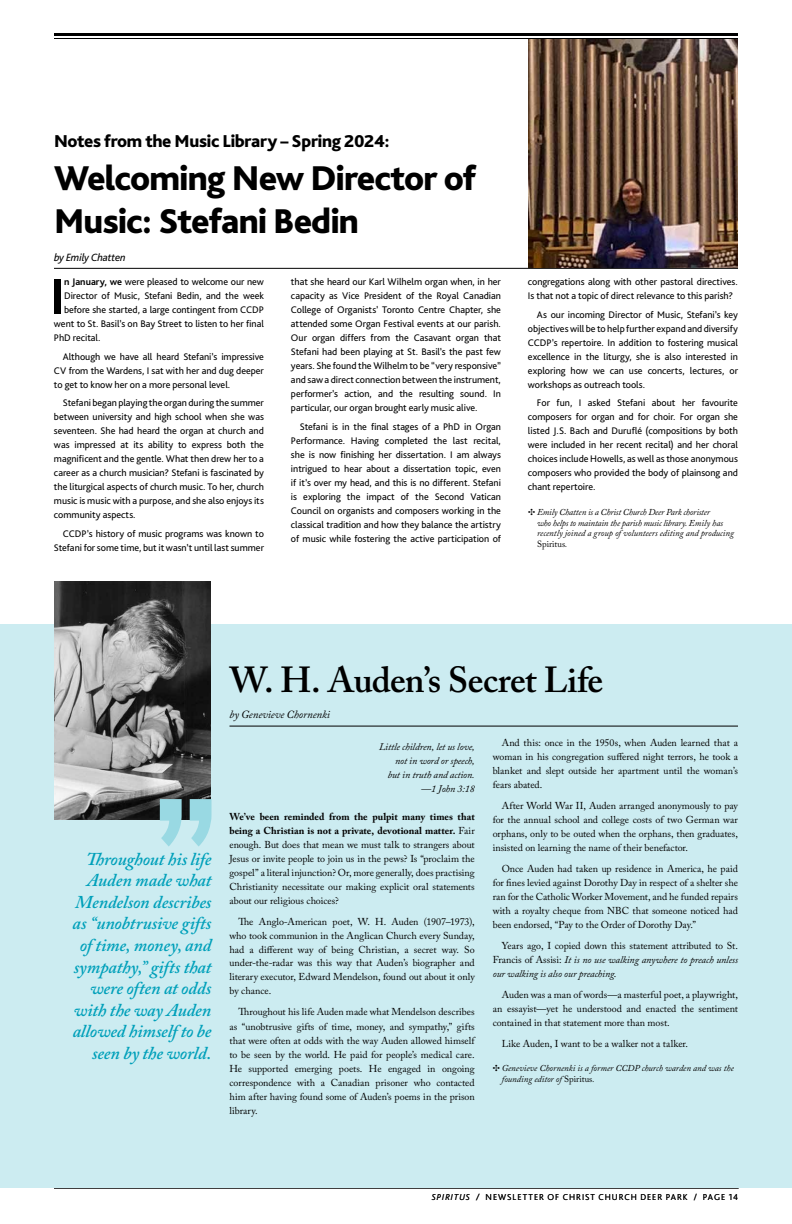
<style>
.page{position:relative;width:792px;height:1224px;background:#fff}
.page>*{position:absolute;margin:0;border:0;box-sizing:border-box;transform-origin:0 0}
.t1{font:700 52.5px "Bliss Pro";color:#000}
.t2{font:800 36px/43.2px "Bliss Pro";letter-spacing:-.025em;color:#000}
.t3{font:600 36px "Adobe Caslon Pro";letter-spacing:-.02em;color:#000}
.t4{font:italic 600 18px/21.6px "Adobe Caslon Pro";letter-spacing:-.01em;color:#00a0ba;text-align:right}
.t5{font:800 18px "Bliss Pro";letter-spacing:-.015em;color:#000}
.t6{font:italic 11px "Adobe Caslon Pro";letter-spacing:-.005em;color:#000}
.t7{font:italic 11px "Bliss Pro";letter-spacing:-.01em;color:#000}
.t8{font:10px/14px "Bliss Pro";letter-spacing:-.005em;color:#000;text-align:justify}
.t9{font:10px/14px "Adobe Caslon Pro";letter-spacing:-.005em;color:#000;text-align:justify}
.t10{font:italic 10px/14px "Adobe Caslon Pro";letter-spacing:-.01em;color:#000;text-align:right}
.t11{font:italic 9px/10.8px "Adobe Caslon Pro";color:#000}
.t12{font:300 9px "Bliss Pro";letter-spacing:.105em;color:#000}
.t13{font:italic 300 9px "Bliss Pro";letter-spacing:.1em;color:#000}
.s1{font-weight:700}
.s2{font-style:normal}
</style>
<div class="page">
<hr style="left:54px;top:33px;width:684px;height:3px;background:#000">
<hr style="left:54px;top:38px;width:684px;height:1px;background:#000">
<hr style="left:54px;top:1188px;width:685px;height:1px;background:#000">
<div style="left:0;top:624px;width:792px;height:564px;background:#ccecf1"></div>
<hr style="left:54px;top:268px;width:684px;height:1px;background:#000">
<hr style="left:230px;top:726px;width:508px;height:1px;background:#000">
<img style="left:528px;top:39px;width:210px;height:228px">
<img style="left:54px;top:582px;width:157px;height:238px">
<svg style="left:160px;top:799px;width:52px;height:48px"></svg>
<h3 class="t5" style="left:54px;top:130px;width:337px">Notes from the Music Library – Spring 2024:</h3>
<h2 class="t2" style="left:54px;top:156px;width:424px">Welcoming New Director of<br>Music: Stefani Bedin</h2>
<p class="t7" style="left:54px;top:250px;width:73px">by Emily Chatten</p>
<h1 class="t1" style="left:50px;top:263px;width:16px">I</h1>
<p class="t8" style="left:64px;top:275px;width:201px"><span class="s1">n January, we</span> were pleased to welcome our new</p>
<p class="t8" style="left:291px;top:275px;width:212px">that she heard our Karl Wilhelm organ when, in her capacity as Vice President of the Royal Canadian College of Organists’ Toronto Centre Chapter, she attended some Organ Festival events at our parish.<br>Our organ differs from the Casavant organ that Stefani had been playing at St. Basil’s the past few years. She found the Wilhelm to be “very responsive” and saw a direct connection between the instrument, performer’s action, and the resulting sound. In particular, our organ brought early music alive.</p>
<p class="t8" style="left:291px;top:419px;width:212px;text-indent:9px">Stefani is in the final stages of a PhD in Organ Performance. Having completed the last recital, she is now finishing her dissertation. I am always intrigued to hear about a dissertation topic, even if it’s over my head, and this is no different. Stefani is exploring the impact of the Second Vatican Council on organists and composers working in the classical tradition and how they balance the artistry of music while fostering the active participation of</p>
<p class="t8" style="left:64px;top:289px;width:201px">Director of Music, Stefani Bedin, and the week</p>
<p class="t8" style="left:64px;top:303px;width:201px">before she started, a large contingent from CCDP</p>
<p class="t8" style="left:54px;top:317px;width:211px">went to St. Basil’s on Bay Street to listen to her final</p>
<p class="t8" style="left:54px;top:331px;width:48px">PhD recital.</p>
<p class="t8" style="left:54px;top:349px;width:211px;text-indent:9px">Although we have all heard Stefani’s impressive CV from the Wardens, I sat with her and dug deeper to get to know her on a more personal level.</p>
<p class="t8" style="left:54px;top:396px;width:212px;text-indent:9px">Stefani began playing the organ during the summer between university and high school when she was seventeen. She had heard the organ at church and was impressed at its ability to express both the magnificent and the gentle. What then drew her to a career as a church musician? Stefani is fascinated by the liturgical aspects of church music. To her, church music is music with a purpose, and she also enjoys its community aspects.</p>
<p class="t8" style="left:54px;top:526px;width:212px;text-align:right">CCDP’s history of music programs was known to<br>Stefani for some time, but it wasn’t until last summer</p>
<p class="t8" style="left:528px;top:275px;width:211px">congregations along with other pastoral directives.<br>Is that not a topic of direct relevance to this parish?</p>
<p class="t8" style="left:528px;top:307px;width:212px;text-indent:9px">As our incoming Director of Music, Stefani’s key objectives will be to help further expand and diversify CCDP’s repertoire. In addition to fostering musical excellence in the liturgy, she is also interested in exploring how we can use concerts, lectures, or workshops as outreach tools.</p>
<p class="t8" style="left:528px;top:396px;width:212px;text-indent:9px">For fun, I asked Stefani about her favourite composers for organ and for choir. For organ she listed J.S. Bach and Duruflé (compositions by both were included in her recent recital) and her choral choices include Howells, as well as those anonymous composers who provided the body of plainsong and chant repertoire.</p>
<p class="t11" style="left:537px;top:506px;width:199px;text-indent:-9px">✣ Emily Chatten is a Christ Church Deer Park chorister<br>who helps to maintain the parish music library. Emily has recently joined a group of volunteers editing and producing <span class="s2">Spiritus</span>.</p>
<h3 class="t4" style="left:73px;top:848px;width:140px">Throughout his life<br>Auden made what<br>Mendelson describes as “unobtrusive gifts of time, money, and sympathy,” gifts that were often at odds with the way Auden allowed himself to be seen by the world.</h3>
<h2 class="t3" style="left:230px;top:658px;width:375px">W. H. Auden’s Secret Life</h2>
<p class="t6" style="left:230px;top:708px;width:102px">by Genevieve Chornenki</p>
<p class="t10" style="left:379px;top:740px;width:97px">Little children, let us love, not in word or speech,<br>but in truth and action. —1 John 3:18</p>
<p class="t9" style="left:230px;top:809px;width:247px"><span class="s1">We’ve been reminded from the pulpit many times that being a Christian is not a private, devotional matter.</span> Fair enough. But does that mean we must talk to strangers about Jesus or invite people to join us in the pews? Is “proclaim the gospel” a literal injunction? Or, more generally, does practising Christianity necessitate our making explicit oral statements about our religious choices?</p>
<p class="t9" style="left:230px;top:914px;width:247px;text-indent:9px">The Anglo-American poet, W. H. Auden (1907–1973), who took communion in the Anglican Church every Sunday, had a different way of being Christian, a secret way. So under-the-radar was this way that Auden’s biographer and literary executor, Edward Mendelson, found out about it only by chance.</p>
<p class="t9" style="left:230px;top:1005px;width:247px;text-indent:9px">Throughout his life Auden made what Mendelson describes as “unobtrusive gifts of time, money, and sympathy,” gifts that were often at odds with the way Auden allowed himself to be seen by the world. He paid for people’s medical care.<br>He supported emerging poets. He engaged in ongoing correspondence with a Canadian prisoner who contacted him after having found some of Auden’s poems in the prison library.</p>
<p class="t9" style="left:493px;top:735px;width:247px;text-indent:9px">And this: once in the 1950s, when Auden learned that a woman in his congregation suffered night terrors, he took a blanket and slept outside her apartment until the woman’s fears abated.</p>
<p class="t9" style="left:493px;top:798px;width:247px;text-indent:9px">After World War II, Auden arranged anonymously to pay for the annual school and college costs of two German war orphans, only to be outed when the orphans, then graduates, insisted on learning the name of their benefactor.</p>
<p class="t9" style="left:493px;top:861px;width:247px;text-indent:9px">Once Auden had taken up residence in America, he paid for fines levied against Dorothy Day in respect of a shelter she ran for the Catholic Worker Movement, and he funded repairs with a royalty cheque from NBC that someone noticed had been endorsed, “Pay to the Order of Dorothy Day.”</p>
<p class="t10" style="left:493px;top:938px;width:247px;text-align:justify;text-indent:9px"><span class="s2">Years ago, I copied down this statement attributed to St.<br>Francis of Assisi:</span> It is no use walking anywhere to preach unless our walking is also our preaching<span class="s2">.</span></p>
<p class="t9" style="left:493px;top:987px;width:247px;text-indent:9px">Auden was a man of words—a masterful poet, a playwright, an essayist—yet he understood and enacted the sentiment contained in that statement more than most.</p>
<p class="t9" style="left:502px;top:1036px;width:188px">Like Auden, I want to be a walker not a talker.</p>
<p class="t11" style="left:502px;top:1063px;width:234px;text-indent:-9px">✣ Genevieve Chornenki is a former CCDP church warden and was the founding editor of <span class="s2">Spiritus</span>.</p>
<p class="t13" style="left:432px;top:1192px;width:49px">SPIRITUS /</p>
<p class="t12" style="left:486px;top:1192px;width:213px">NEWSLETTER OF CHRIST CHURCH DEER PARK /</p>
<p class="t12" style="left:703px;top:1192px;width:37px">PAGE 14</p>
</div>
